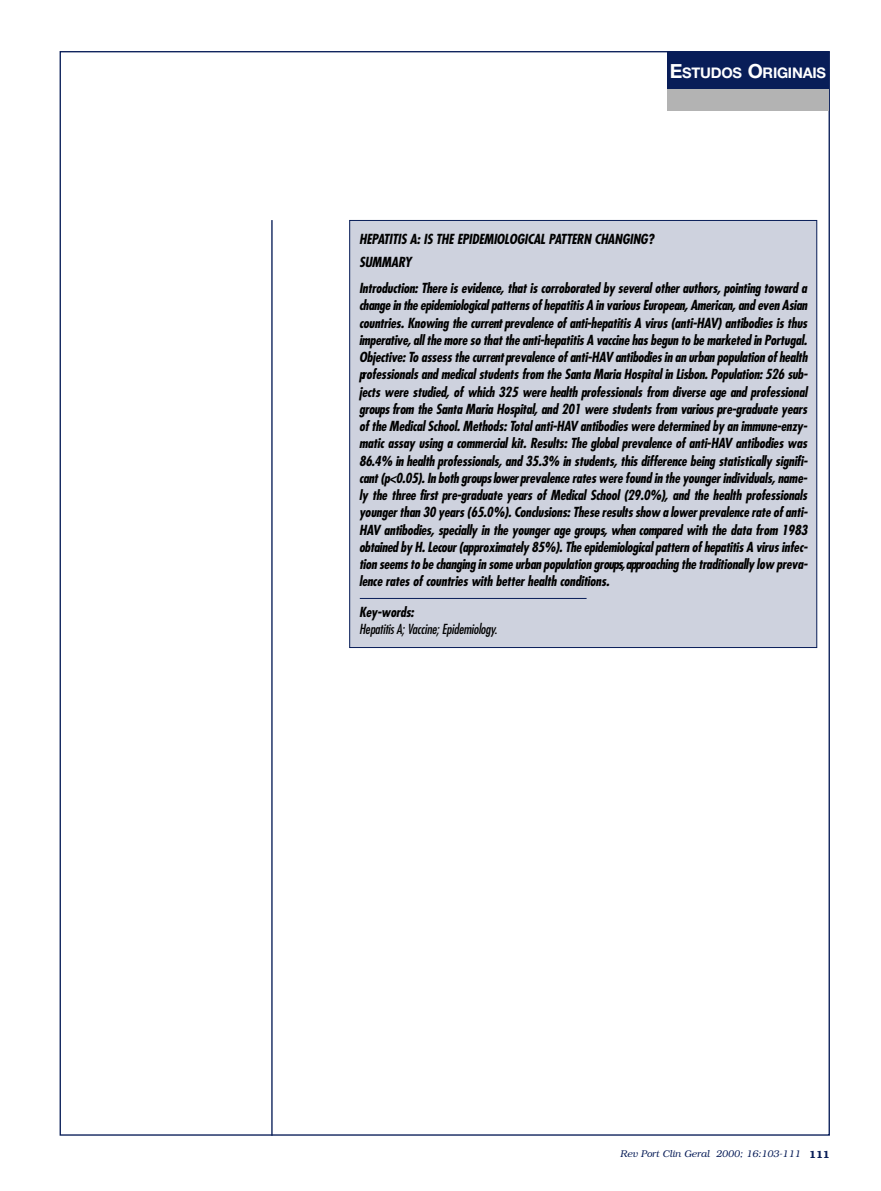
<style>
.page{position:relative;width:881px;height:1191px;background:#fff}
.page>*{position:absolute;margin:0;border:0;box-sizing:border-box;transform-origin:0 0}
.t1{font:700 14.7px "Helvetica Neue";letter-spacing:-.015em;color:#fff}
.t2{font:italic 700 condensed 13.5px/17.2px "Futura";letter-spacing:-.015em;color:#000}
.t3{font:italic condensed 13.5px "Futura";letter-spacing:-.01em;color:#000}
.t4{font:italic 300 9.75px "Bookman";color:#081d58}
.s1{font-size:19.5px}
.s2{font-weight:600;font-style:normal;font-size:10.5px}
</style>
<div class="page">
<hr style="left:271px;top:220px;width:1px;height:915px;background:#081d58">
<div style="left:667px;top:51px;width:161px;height:39px;background:#081d58"></div>
<div style="left:667px;top:89px;width:161px;height:22px;background:#b3b3b3"></div>
<div style="left:349px;top:220px;width:467px;height:427px;background:#ced2de"></div>
<hr style="left:359px;top:598px;width:227px;height:1px;background:#081d58">
<p class="t1" style="left:669px;top:67px;width:158px"><span class="s1">E</span>STUDOS <span class="s1">O</span>RIGINAIS</p>
<p class="t2" style="left:359px;top:229px;width:296px;line-height:22.5px">HEPATITIS A: IS THE EPIDEMIOLOGICAL PATTERN CHANGING?<br>SUMMARY</p>
<p class="t2" style="left:359px;top:281px;width:450px;text-align:justify">Introduction: There is evidence, that is corroborated by several other authors, pointing toward a change in the epidemiological patterns of hepatitis A in various European, American, and even Asian countries. Knowing the current prevalence of anti-hepatitis A virus (anti-HAV) antibodies is thus imperative, all the more so that the anti-hepatitis A vaccine has begun to be marketed in Portugal.<br>Objective: To assess the current prevalence of anti-HAV antibodies in an urban population of health professionals and medical students from the Santa Maria Hospital in Lisbon. Population: 526 sub&shy;jects were studied, of which 325 were health professionals from diverse age and professional groups from the Santa Maria Hospital, and 201 were students from various pre-graduate years of the Medical School. Methods: Total anti-HAV antibodies were determined by an immune-enzy&shy;matic assay using a commercial kit. Results: The global prevalence of anti-HAV antibodies was 86.4% in health professionals, and 35.3% in students, this difference being statistically signifi&shy;cant (p&lt;0.05). In both groups lower prevalence rates were found in the younger individuals, name&shy;ly the three first pre-graduate years of Medical School (29.0%), and the health professionals younger than 30 years (65.0%). Conclusions: These results show a lower prevalence rate of anti-HAV antibodies, specially in the younger age groups, when compared with the data from 1983 obtained by H. Lecour (approximately 85%). The epidemiological pattern of hepatitis A virus infec&shy;tion seems to be changing in some urban population groups, approaching the traditionally low preva&shy;lence rates of countries with better health conditions.</p>
<p class="t2" style="left:359px;top:605px;width:56px">Key-words:</p>
<p class="t3" style="left:359px;top:623px;width:140px">Hepatitis A; Vaccine; Epidemiology.</p>
<p class="t4" style="left:620px;top:1148px;width:211px">Rev Port Clin Geral 2000; 16:103-111 <span class="s2">111</span></p>
</div>
